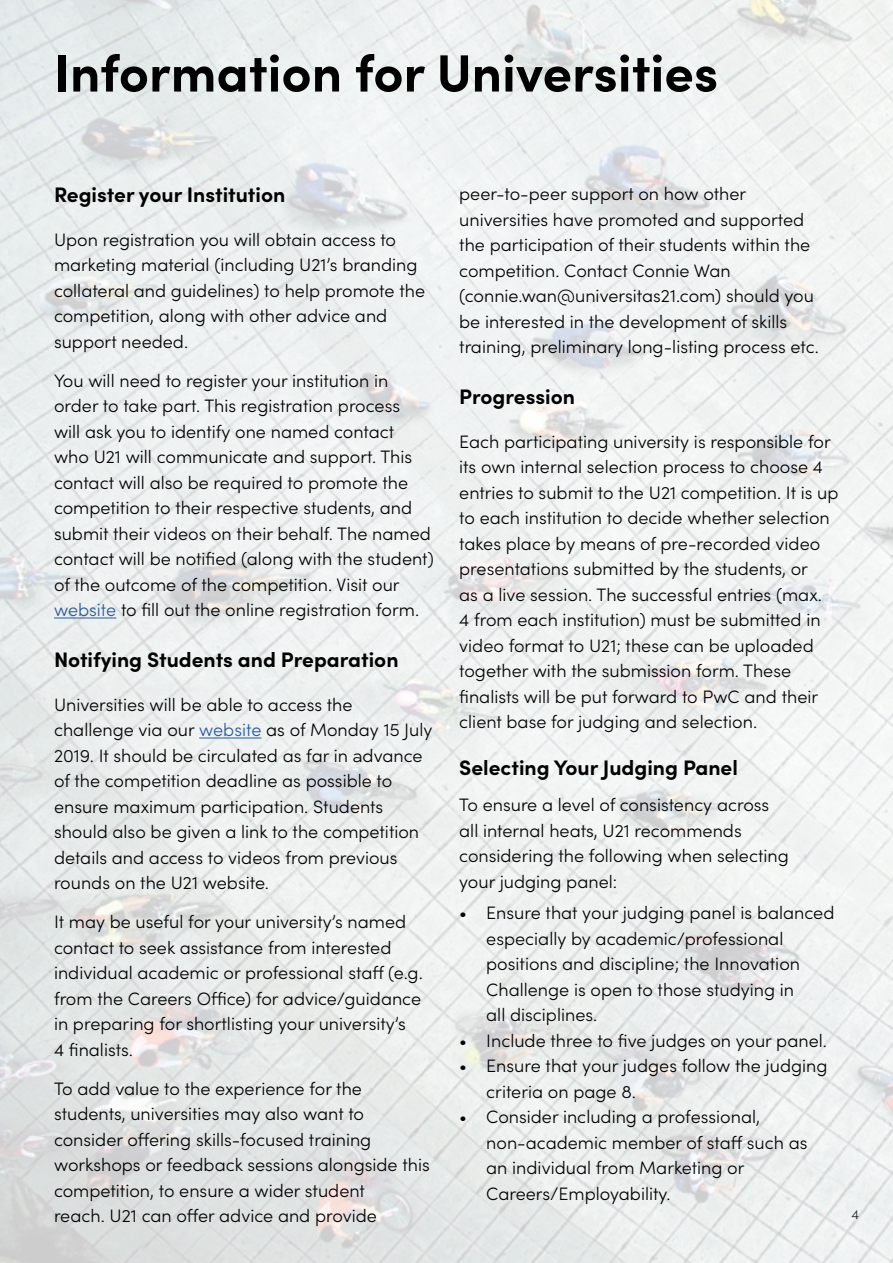
<style>
.page{position:relative;width:893px;height:1263px;background:#fff}
.page>*{position:absolute;margin:0;border:0;box-sizing:border-box;transform-origin:0 0}
.t1{font:700 52.5px "Sofia Pro";color:#000}
.t2{font:700 21px "Sofia Pro";color:#000}
.t3{font:300 18px/25.5px "Sofia Pro";color:#000}
.t4{font:300 13.5px "Sofia Pro";color:#000}
.s1{color:#275b9b}
</style>
<div class="page">
<img style="left:0;top:0;width:893px;height:1263px">
<hr style="left:54px;top:617px;width:62px;height:1px;background:#275b9b">
<hr style="left:199px;top:737px;width:62px;height:1px;background:#275b9b">
<h1 class="t1" style="left:54px;top:33px;width:666px">Information for Universities</h1>
<p class="t2" style="left:54px;top:179px;width:233px">Register your Institution</p>
<p class="t3" style="left:54px;top:226px;width:373px">Upon registration you will obtain access to marketing material (including U21’s branding collateral and guidelines) to help promote the competition, along with other advice and support needed.</p>
<p class="t3" style="left:54px;top:367px;width:381px">You will need to register your institution in order to take part. This registration process<br>will ask you to identify one named contact<br>who U21 will communicate and support. This contact will also be required to promote the competition to their respective students, and submit their videos on their behalf. The named contact will be notified (along with the student) of the outcome of the competition. Visit our <span class="s1">website</span> to fill out the online registration form.</p>
<p class="t2" style="left:54px;top:644px;width:346px">Notifying Students and Preparation</p>
<p class="t3" style="left:54px;top:691px;width:380px">Universities will be able to access the challenge via our <span class="s1">website</span> as of Monday 15 July 2019. It should be circulated as far in advance of the competition deadline as possible to ensure maximum participation. Students should also be given a link to the competition details and access to videos from previous rounds on the U21 website.</p>
<p class="t3" style="left:54px;top:908px;width:370px">It may be useful for your university’s named contact to seek assistance from interested individual academic or professional staff (e.g. from the Careers Office) for advice/guidance in preparing for shortlisting your university’s<br>4 finalists.</p>
<p class="t3" style="left:54px;top:1075px;width:377px">To add value to the experience for the students, universities may also want to consider offering skills-focused training workshops or feedback sessions alongside this competition, to ensure a wider student<br>reach. U21 can offer advice and provide</p>
<p class="t3" style="left:459px;top:180px;width:361px">peer-to-peer support on how other universities have promoted and supported the participation of their students within the competition. Contact Connie Wan (connie.wan@universitas21.com) should you be interested in the development of skills training, preliminary long-listing process etc.</p>
<p class="t2" style="left:459px;top:381px;width:117px">Progression</p>
<p class="t3" style="left:459px;top:428px;width:381px">Each participating university is responsible for its own internal selection process to choose 4 entries to submit to the U21 competition. It is up to each institution to decide whether selection takes place by means of pre-recorded video presentations submitted by the students, or<br>as a live session. The successful entries (max.<br>4 from each institution) must be submitted in video format to U21; these can be uploaded together with the submission form. These finalists will be put forward to PwC and their client base for judging and selection.</p>
<p class="t2" style="left:459px;top:751px;width:280px">Selecting Your Judging Panel</p>
<p class="t3" style="left:459px;top:791px;width:331px">To ensure a level of consistency across all internal heats, U21 recommends considering the following when selecting your judging panel:</p>
<p class="t3" style="left:486px;top:899px;width:350px;text-indent:-27px">• Ensure that your judging panel is balanced especially by academic/professional positions and discipline; the Innovation Challenge is open to those studying in<br>all disciplines.</p>
<p class="t3" style="left:459px;top:1027px;width:369px">• Include three to five judges on your panel.</p>
<p class="t3" style="left:486px;top:1052px;width:343px;text-indent:-27px">• Ensure that your judges follow the judging criteria on page 8.</p>
<p class="t3" style="left:486px;top:1103px;width:323px;text-indent:-27px">• Consider including a professional, non-academic member of staff such as an individual from Marketing or Careers/Employability.</p>
<p class="t4" style="left:852px;top:1204px;width:9px">4</p>
</div>
